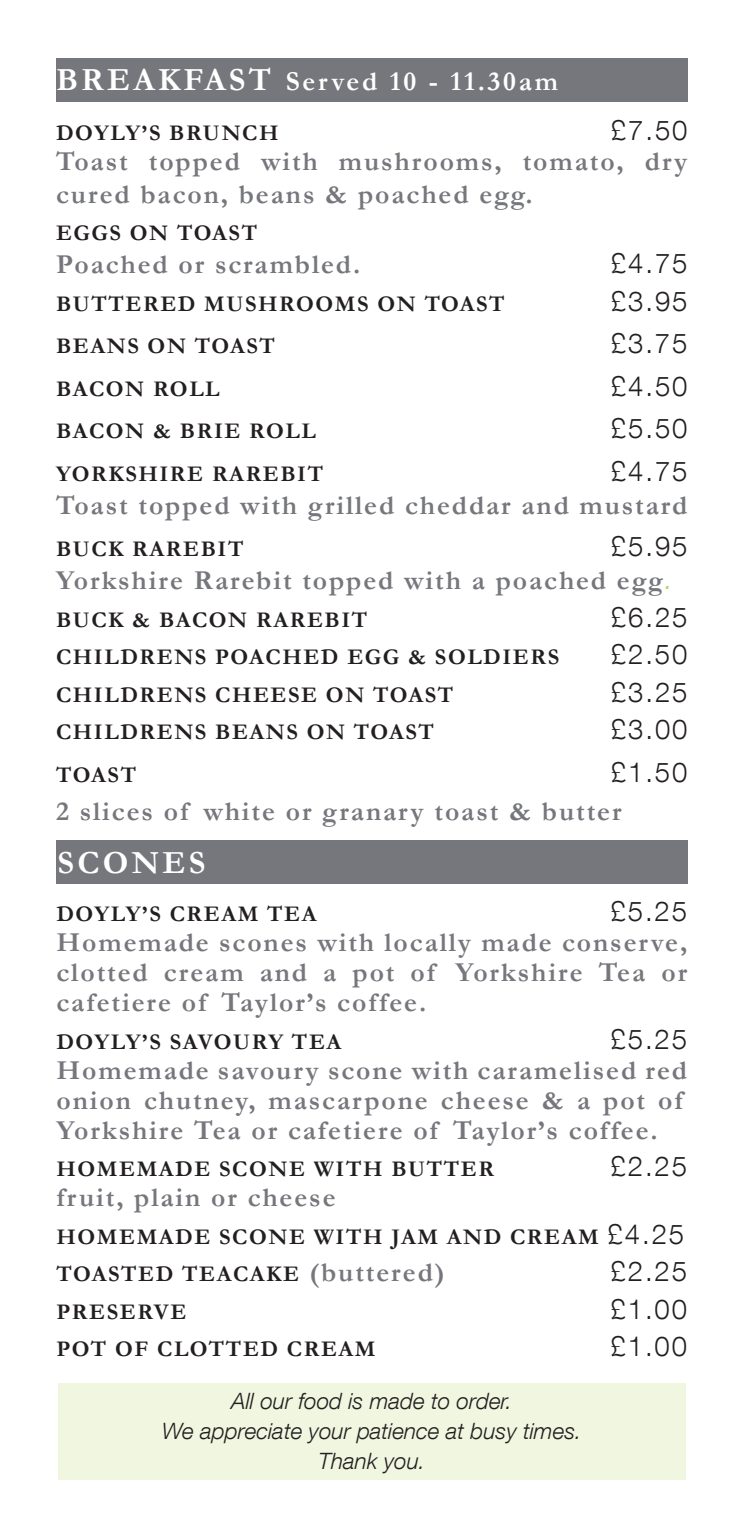
<style>
.page{position:relative;width:745px;height:1531px;background:#fff}
.page>*{position:absolute;margin:0;border:0;box-sizing:border-box;transform-origin:0 0}
.t1{font:700 32.5px "Garamond";letter-spacing:.1em;color:#fff}
.t2{font:700 27.5px/30px "Garamond";letter-spacing:.07em;color:#76777c}
.t3{font:300 27.5px "Helvetica Neue LT Com";letter-spacing:.07em;color:#231f20}
.t4{font:700 27.5px "Garamond";letter-spacing:.1em;color:#fff}
.t5{font:700 22.5px "Garamond";letter-spacing:.07em;color:#231f20}
.t6{font:italic 300 22.5px "Helvetica Neue LT Com";color:#231f20}
.s1{font-size:32.5px}
.s2{font-family:"Helvetica Neue LT Com";font-weight:300;font-style:italic;color:#b4d564}
.s3{font-family:"Helvetica Neue LT Com";font-weight:300;font-size:27.5px}
.s4{font-size:27.5px;color:#76777c}
</style>
<div class="page">
<div style="left:56px;top:58px;width:631px;height:44px;background:#76777c"></div>
<div style="left:56px;top:840px;width:631px;height:44px;background:#76777c"></div>
<div style="left:58px;top:1383px;width:627px;height:97px;background:#f0f6e0"></div>
<p class="t4" style="left:56px;top:65px;width:503px"><span class="s1">BREAKFAST</span> Served 10 - 11.30am</p>
<p class="t5" style="left:56px;top:119px;width:224px">DOYLY’S BRUNCH</p>
<p class="t3" style="left:610px;top:113px;width:78px">£7.50</p>
<p class="t2" style="left:56px;top:144px;width:632px;line-height:33px">Toast topped with mushrooms, tomato, dry cured bacon, beans &amp; poached egg.</p>
<p class="t5" style="left:56px;top:220px;width:202px">EGGS ON TOAST</p>
<p class="t2" style="left:56px;top:249px;width:305px">Poached or scrambled.</p>
<p class="t3" style="left:610px;top:247px;width:78px">£4.75</p>
<p class="t5" style="left:56px;top:290px;width:450px">BUTTERED MUSHROOMS ON TOAST</p>
<p class="t3" style="left:610px;top:284px;width:78px">£3.95</p>
<p class="t5" style="left:56px;top:333px;width:220px">BEANS ON TOAST</p>
<p class="t3" style="left:610px;top:327px;width:78px">£3.75</p>
<p class="t5" style="left:56px;top:375px;width:165px">BACON ROLL</p>
<p class="t3" style="left:610px;top:369px;width:78px">£4.50</p>
<p class="t5" style="left:56px;top:418px;width:261px">BACON &amp; BRIE ROLL</p>
<p class="t3" style="left:610px;top:412px;width:78px">£5.50</p>
<p class="t5" style="left:56px;top:460px;width:268px">YORKSHIRE RAREBIT</p>
<p class="t3" style="left:610px;top:454px;width:78px">£4.75</p>
<p class="t2" style="left:56px;top:490px;width:632px">Toast topped with grilled cheddar and mustard</p>
<p class="t5" style="left:56px;top:536px;width:189px">BUCK RAREBIT</p>
<p class="t3" style="left:610px;top:530px;width:78px">£5.95</p>
<p class="t2" style="left:56px;top:565px;width:617px">Yorkshire Rarebit topped with a poached egg<span class="s2">.</span></p>
<p class="t5" style="left:56px;top:606px;width:312px">BUCK &amp; BACON RAREBIT</p>
<p class="t3" style="left:610px;top:600px;width:78px">£6.25</p>
<p class="t5" style="left:56px;top:644px;width:504px">CHILDRENS POACHED EGG &amp; SOLDIERS</p>
<p class="t3" style="left:610px;top:638px;width:78px">£2.50</p>
<p class="t5" style="left:56px;top:681px;width:398px">CHILDRENS CHEESE ON TOAST</p>
<p class="t3" style="left:610px;top:675px;width:78px">£3.25</p>
<p class="t5" style="left:56px;top:719px;width:379px">CHILDRENS BEANS ON TOAST</p>
<p class="t3" style="left:610px;top:713px;width:78px">£3.00</p>
<p class="t5" style="left:56px;top:761px;width:82px">TOAST</p>
<p class="t3" style="left:610px;top:755px;width:78px">£1.50</p>
<p class="t2" style="left:56px;top:795px;width:566px">2 slices of white or granary toast &amp; butter</p>
<p class="t1" style="left:58px;top:843px;width:149px">SCONES</p>
<p class="t5" style="left:56px;top:901px;width:261px">DOYLY’S CREAM TEA</p>
<p class="t3" style="left:610px;top:894px;width:78px">£5.25</p>
<p class="t2" style="left:56px;top:927px;width:631px;text-align:justify">Homemade scones with locally made conserve, clotted cream and a pot of Yorkshire Tea or cafetiere of Taylor’s coffee.</p>
<p class="t5" style="left:56px;top:1028px;width:286px">DOYLY’S SAVOURY TEA</p>
<p class="t3" style="left:610px;top:1022px;width:78px">£5.25</p>
<p class="t2" style="left:56px;top:1054px;width:631px">Homemade savoury scone with caramelised red onion chutney, mascarpone cheese &amp; a pot of<br>Yorkshire Tea or cafetiere of Taylor’s coffee.</p>
<p class="t5" style="left:56px;top:1156px;width:439px">HOMEMADE SCONE WITH BUTTER</p>
<p class="t3" style="left:610px;top:1149px;width:78px">£2.25</p>
<p class="t2" style="left:56px;top:1182px;width:280px">fruit, plain or cheese</p>
<p class="t5" style="left:56px;top:1223px;width:628px">HOMEMADE SCONE WITH JAM AND CREAM <span class="s3">£4.25</span></p>
<p class="t5" style="left:56px;top:1261px;width:389px">TOASTED TEACAKE <span class="s4">(buttered)</span></p>
<p class="t3" style="left:610px;top:1254px;width:78px">£2.25</p>
<p class="t5" style="left:56px;top:1298px;width:131px">PRESERVE</p>
<p class="t3" style="left:610px;top:1292px;width:78px">£1.00</p>
<p class="t5" style="left:56px;top:1336px;width:320px">POT OF CLOTTED CREAM</p>
<p class="t3" style="left:610px;top:1329px;width:78px">£1.00</p>
<p class="t6" style="left:231px;top:1387px;width:282px">All our food is made to order.</p>
<p class="t6" style="left:162px;top:1417px;width:420px">We appreciate your patience at busy times.</p>
<p class="t6" style="left:318px;top:1447px;width:108px">Thank you.</p>
</div>
